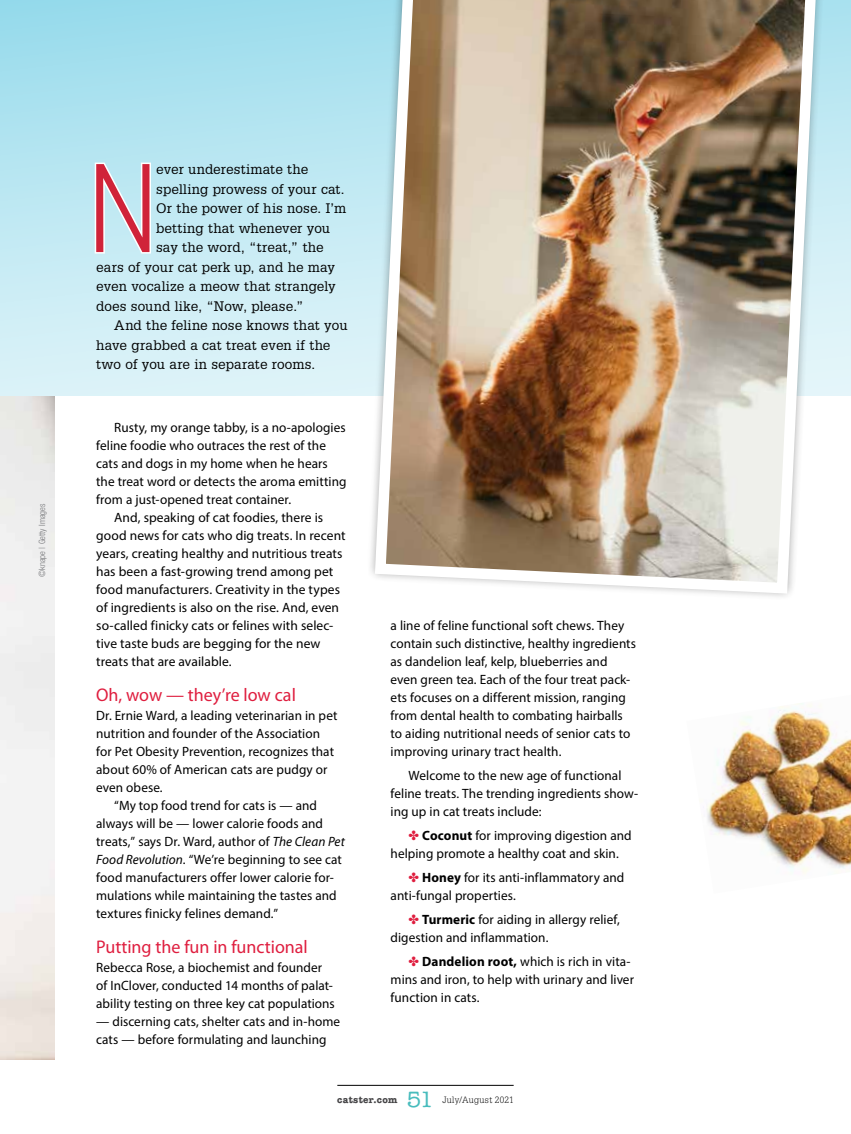
<style>
.page{position:relative;width:851px;height:1134px;background:#fff}
.page>*{position:absolute;margin:0;border:0;box-sizing:border-box;transform-origin:0 0}
.t1{font:118.95px "ITC Avant Garde Std";color:#d02339;scale:.75 1}
.t2{font:500 22.5px "American Typewriter Std";color:#48bcbd}
.t3{font:18.3px "Myriad Pro";color:#df1e3f}
.t4{font:13.5px/18px "Myriad Pro";letter-spacing:.005em;color:#000}
.t5{font:13.5px "Glypha LT Std";letter-spacing:.005em;color:#000}
.t6{font:700 9.45px "American Typewriter Std";letter-spacing:.035em;color:#464547}
.t7{font:300 9px "Glypha LT Std";letter-spacing:.04em;color:#000}
.t8{font:300 condensed 8.7px "Helvetica Neue LT Std";color:#77787b}
.s1{font-style:italic}
.s2{color:#df1e3f}
.s3{font-weight:700}
</style>
<div class="page">
<hr style="left:337px;top:1085px;width:176px;height:1px;background:#000">
<div style="left:0;top:0;width:850px;height:396px;background:linear-gradient(to bottom,#9cdcec,#e1f4f9)"></div>
<svg style="left:364px;top:0;width:463px;height:396px;background:#c5eaf4"></svg>
<img style="left:369px;top:0;width:453px;height:597px">
<img style="left:703px;top:703px;width:147px;height:170px">
<svg style="left:93px;top:160px;width:59px;height:95px"></svg>
<p class="t8" style="left:37px;top:577px;width:75px;rotate:-90deg">©knape | Getty Images</p>
<h1 class="t1" style="left:90px;top:137px;width:90px">N</h1>
<p class="t5" style="left:156px;top:161px;width:154px">ever underestimate the</p>
<p class="t5" style="left:156px;top:181px;width:190px">spelling prowess of your cat.</p>
<p class="t5" style="left:156px;top:200px;width:191px">Or the power of his nose. I’m</p>
<p class="t5" style="left:156px;top:220px;width:175px">betting that whenever you</p>
<p class="t5" style="left:156px;top:239px;width:169px">say the word, “treat,” the</p>
<p class="t5" style="left:96px;top:259px;width:240px">ears of your cat perk up, and he may</p>
<p class="t5" style="left:96px;top:278px;width:241px">even vocalize a meow that strangely</p>
<p class="t5" style="left:96px;top:298px;width:209px">does sound like, “Now, please.”</p>
<p class="t5" style="left:114px;top:317px;width:235px">And the feline nose knows that you</p>
<p class="t5" style="left:96px;top:337px;width:236px">have grabbed a cat treat even if the</p>
<p class="t5" style="left:96px;top:356px;width:220px">two of you are in separate rooms.</p>
<p class="t4" style="left:114px;top:418px;width:233px">Rusty, my orange tabby, is a no-apologies</p>
<p class="t4" style="left:96px;top:436px;width:231px">feline foodie who outraces the rest of the</p>
<p class="t4" style="left:96px;top:454px;width:233px">cats and dogs in my home when he hears</p>
<p class="t4" style="left:96px;top:472px;width:252px">the treat word or detects the aroma emitting</p>
<p class="t4" style="left:96px;top:490px;width:196px">from a just-opened treat container.</p>
<p class="t4" style="left:114px;top:508px;width:210px">And, speaking of cat foodies, there is</p>
<p class="t4" style="left:96px;top:526px;width:251px">good news for cats who dig treats. In recent</p>
<p class="t4" style="left:96px;top:544px;width:248px">years, creating healthy and nutritious treats</p>
<p class="t4" style="left:96px;top:562px;width:239px">has been a fast-growing trend among pet</p>
<p class="t4" style="left:96px;top:580px;width:245px">food manufacturers. Creativity in the types</p>
<p class="t4" style="left:96px;top:598px;width:244px">of ingredients is also on the rise. And, even</p>
<p class="t4" style="left:96px;top:616px;width:238px">so-called finicky cats or felines with selec-</p>
<p class="t4" style="left:96px;top:634px;width:226px">tive taste buds are begging for the new</p>
<p class="t4" style="left:96px;top:652px;width:137px">treats that are available.</p>
<h3 class="t3" style="left:96px;top:684px;width:201px">Oh, wow — they’re low cal</h3>
<p class="t4" style="left:96px;top:706px;width:243px">Dr. Ernie Ward, a leading veterinarian in pet</p>
<p class="t4" style="left:96px;top:724px;width:225px">nutrition and founder of the Association</p>
<p class="t4" style="left:96px;top:742px;width:239px">for Pet Obesity Prevention, recognizes that</p>
<p class="t4" style="left:96px;top:760px;width:233px">about 60% of American cats are pudgy or</p>
<p class="t4" style="left:96px;top:778px;width:68px">even obese.</p>
<p class="t4" style="left:114px;top:796px;width:204px">“My top food trend for cats is — and</p>
<p class="t4" style="left:96px;top:814px;width:228px">always will be — lower calorie foods and</p>
<p class="t4" style="left:96px;top:832px;width:250px">treats,” says Dr. Ward, author of <span class="s1">The Clean Pet</span></p>
<p class="t4" style="left:96px;top:850px;width:247px"><span class="s1">Food Revolution</span>. “We’re beginning to see cat</p>
<p class="t4" style="left:96px;top:868px;width:239px">food manufacturers offer lower calorie for-</p>
<p class="t4" style="left:96px;top:886px;width:242px">mulations while maintaining the tastes and</p>
<p class="t4" style="left:96px;top:904px;width:183px">textures finicky felines demand.”</p>
<h3 class="t3" style="left:96px;top:936px;width:213px">Putting the fun in functional</h3>
<p class="t4" style="left:96px;top:958px;width:240px">Rebecca Rose, a biochemist and founder of InClover, conducted 14 months of palat&shy;ability testing on three key cat populations</p>
<p class="t4" style="left:96px;top:1012px;width:245px">— discerning cats, shelter cats and in-home cats — before formulating and launching</p>
<p class="t4" style="left:390px;top:616px;width:247px">a line of feline functional soft chews. They contain such distinctive, healthy ingredients as dandelion leaf, kelp, blueberries and even green tea. Each of the four treat pack&shy;ets focuses on a different mission, ranging from dental health to combating hairballs to aiding nutritional needs of senior cats to improving urinary tract health.</p>
<p class="t4" style="left:390px;top:766px;width:249px;text-indent:18px">Welcome to the new age of functional feline treats. The trending ingredients show&shy;ing up in cat treats include:</p>
<p class="t4" style="left:390px;top:826px;width:242px;text-indent:18px"><span class="s2">✤</span> <span class="s3">Coconut</span> for improving digestion and helping promote a healthy coat and skin.</p>
<p class="t4" style="left:390px;top:868px;width:235px;text-indent:18px"><span class="s2">✤</span> <span class="s3">Honey</span> for its anti-inflammatory and anti-fungal properties.</p>
<p class="t4" style="left:390px;top:910px;width:231px;text-indent:18px"><span class="s2">✤</span> <span class="s3">Turmeric</span> for aiding in allergy relief, digestion and inflammation.</p>
<p class="t4" style="left:390px;top:952px;width:245px;text-indent:18px"><span class="s2">✤</span> <span class="s3">Dandelion root,</span> which is rich in vita&shy;mins and iron, to help with urinary and liver function in cats.</p>
<p class="t6" style="left:337px;top:1094px;width:62px">catster.com</p>
<h2 class="t2" style="left:406px;top:1087px;width:29px">51</h2>
<p class="t7" style="left:442px;top:1094px;width:73px">July/August 2021</p>
</div>
